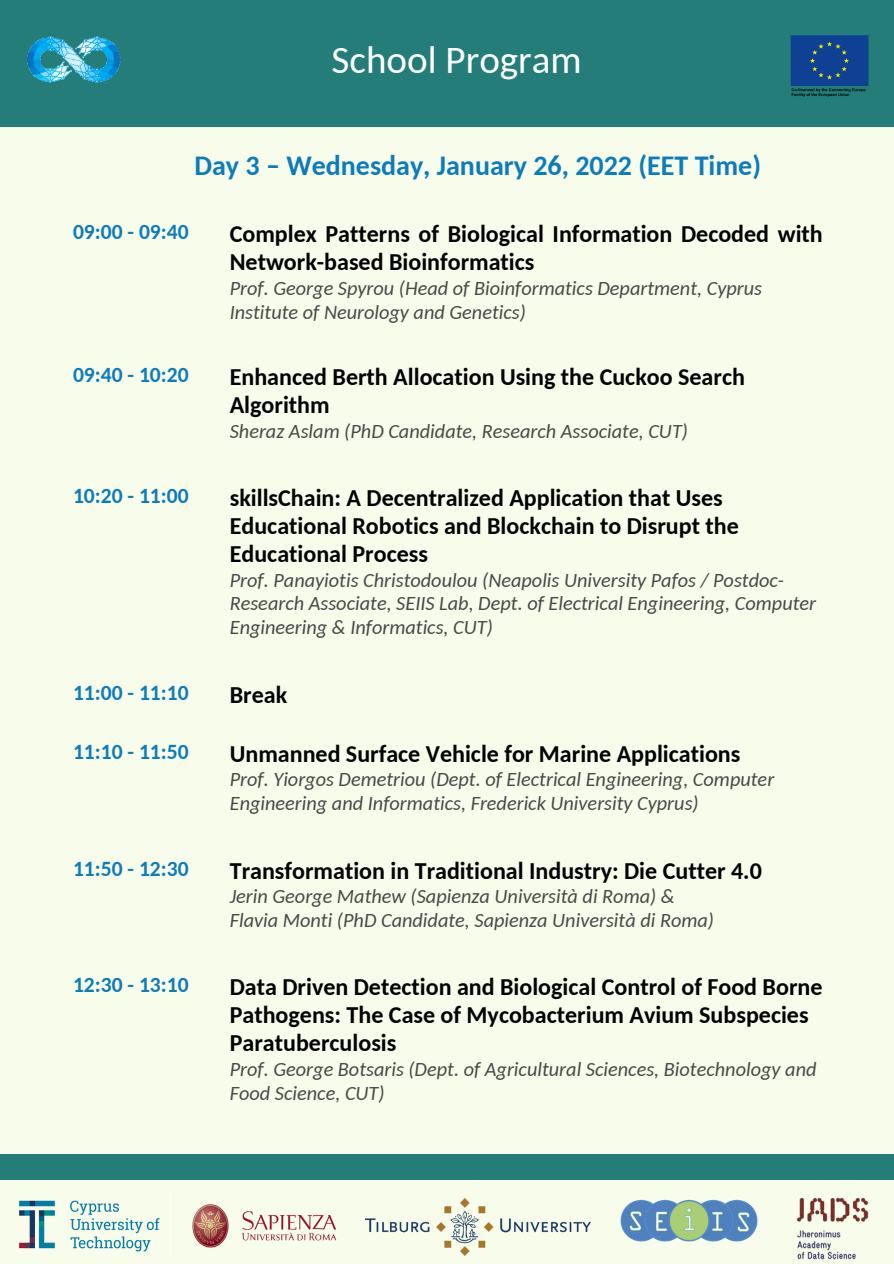
<style>
.page{position:relative;width:894px;height:1264px;background:#fff}
.page>*{position:absolute;margin:0;border:0;box-sizing:border-box;transform-origin:0 0}
.t1{font:39px "Carlito";color:#fff}
.t2{font:700 28.05px "Carlito";color:#0c7cba}
.t3{font:700 24px/28.2px "Carlito";color:#000}
.t4{font:700 21.6px "Carlito";color:#0c7cba}
.t5{font:italic 20.25px/23.7px "Carlito";color:#494949}
</style>
<div class="page">
<div style="left:0;top:0;width:893px;height:1263px;background:#f8fceb"></div>
<div style="left:0;top:0;width:893px;height:126px;background:#247d78"></div>
<img style="left:27px;top:36px;width:94px;height:47px">
<img style="left:184px;top:1179px;width:160px;height:69px">
<img style="left:366px;top:1198px;width:224px;height:57px">
<img style="left:19px;top:1200px;width:141px;height:52px">
<img style="left:796px;top:1197px;width:73px;height:63px">
<img style="left:620px;top:1199px;width:138px;height:43px">
<div style="left:0;top:1153px;width:893px;height:26px;background:#247d78"></div>
<img style="left:790px;top:35px;width:78px;height:62px">
<p class="t1" style="left:331px;top:44px;width:252px">School Program</p>
<p class="t2" style="left:194px;top:154px;width:568px">Day 3 – Wednesday, January 26, 2022 (EET Time)</p>
<p class="t4" style="left:73px;top:223px;width:117px">09:00 - 09:40</p>
<p class="t3" style="left:230px;top:222px;width:594px">Complex Patterns of Biological Information Decoded with<br>Network-based Bioinformatics</p>
<p class="t5" style="left:230px;top:278px;width:533px">Prof. George Spyrou (Head of Bioinformatics Department, Cyprus<br>Institute of Neurology and Genetics)</p>
<p class="t4" style="left:73px;top:365px;width:117px">09:40 - 10:20</p>
<p class="t3" style="left:230px;top:364px;width:516px">Enhanced Berth Allocation Using the Cuckoo Search<br>Algorithm</p>
<p class="t5" style="left:230px;top:421px;width:459px">Sheraz Aslam (PhD Candidate, Research Associate, CUT)</p>
<p class="t4" style="left:73px;top:486px;width:117px">10:20 - 11:00</p>
<p class="t3" style="left:230px;top:485px;width:510px">skillsChain: A Decentralized Application that Uses<br>Educational Robotics and Blockchain to Disrupt the<br>Educational Process</p>
<p class="t5" style="left:230px;top:570px;width:587px">Prof. Panayiotis Christodoulou (Neapolis University Pafos / Postdoc-<br>Research Associate, SEIIS Lab, Dept. of Electrical Engineering, Computer<br>Engineering &amp; Informatics, CUT)</p>
<p class="t4" style="left:73px;top:683px;width:117px">11:00 - 11:10</p>
<p class="t3" style="left:230px;top:682px;width:59px">Break</p>
<p class="t4" style="left:73px;top:742px;width:117px">11:10 - 11:50</p>
<p class="t3" style="left:230px;top:741px;width:512px">Unmanned Surface Vehicle for Marine Applications</p>
<p class="t5" style="left:230px;top:769px;width:546px">Prof. Yiorgos Demetriou (Dept. of Electrical Engineering, Computer<br>Engineering and Informatics, Frederick University Cyprus)</p>
<p class="t4" style="left:73px;top:859px;width:117px">11:50 - 12:30</p>
<p class="t3" style="left:230px;top:858px;width:533px">Transformation in Traditional Industry: Die Cutter 4.0</p>
<p class="t5" style="left:230px;top:886px;width:446px">Jerin George Mathew (Sapienza Università di Roma) &amp;</p>
<p class="t5" style="left:230px;top:910px;width:485px">Flavia Monti (PhD Candidate, Sapienza Università di Roma)</p>
<p class="t4" style="left:73px;top:975px;width:117px">12:30 - 13:10</p>
<p class="t3" style="left:230px;top:974px;width:594px">Data Driven Detection and Biological Control of Food Borne<br>Pathogens: The Case of Mycobacterium Avium Subspecies<br>Paratuberculosis</p>
<p class="t5" style="left:230px;top:1058px;width:588px">Prof. George Botsaris (Dept. of Agricultural Sciences, Biotechnology and<br>Food Science, CUT)</p>
</div>
